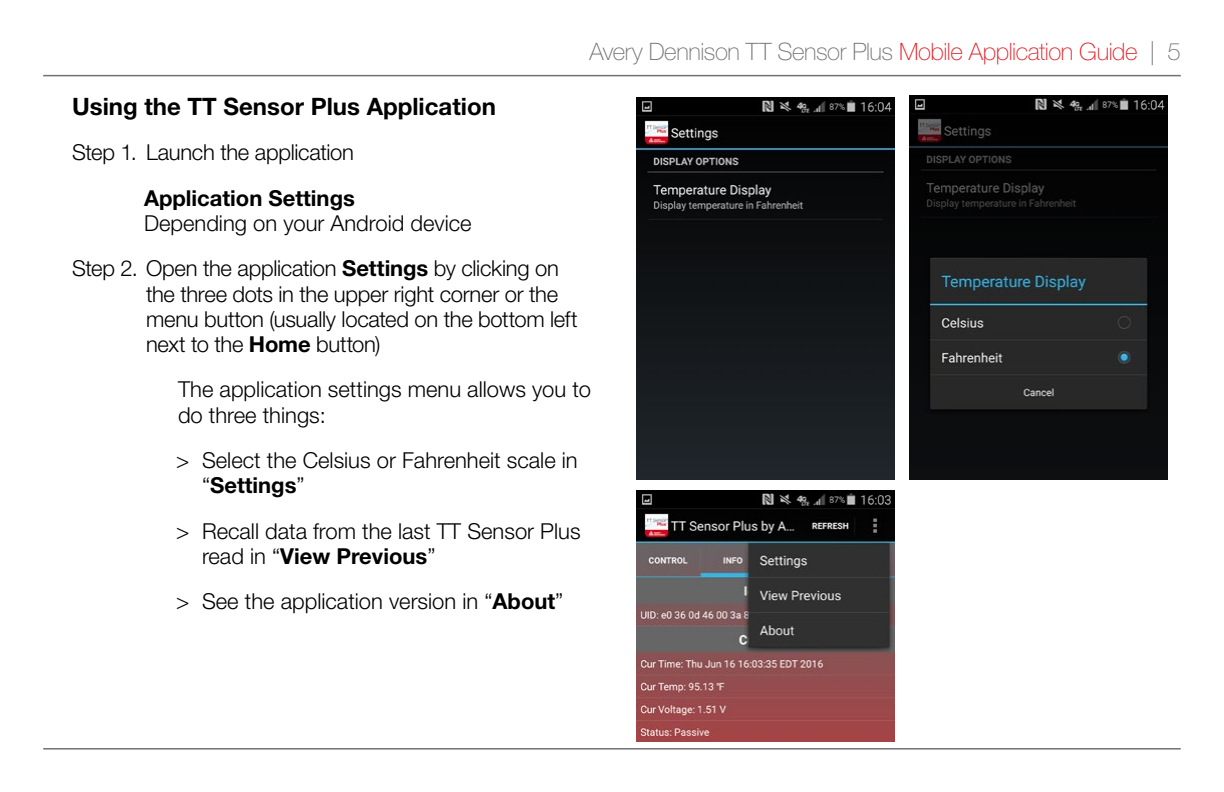
<style>
.page{position:relative;width:1224px;height:792px;background:#fff}
.page>*{position:absolute;margin:0;border:0;box-sizing:border-box;transform-origin:0 0}
.t1{font:100 24px "Helvetica Neue LT Std";letter-spacing:-.02em;color:#717073}
.t2{font:700 24px "Helvetica Neue LT Std";color:#000}
.t3{font:300 22px/25.4px "Helvetica Neue LT Std";color:#000}
.t4{font:700 22px "Helvetica Neue LT Std";color:#000}
.s1{color:#e31b23}
.s2{font-weight:700}
</style>
<div class="page">
<hr style="left:43px;top:748px;width:1138px;height:2px;background:#717073">
<hr style="left:43px;top:75px;width:1138px;height:1px;background:#717073">
<img style="left:636px;top:97px;width:258px;height:383px">
<img style="left:910px;top:95px;width:257px;height:385px">
<img style="left:636px;top:491px;width:258px;height:251px">
<p class="t1" style="left:590px;top:38px;width:593px">Avery Dennison TT Sensor Plus <span class="s1">Mobile Application Guide</span> | 5</p>
<p class="t2" style="left:72px;top:92px;width:425px">Using the TT Sensor Plus Application</p>
<p class="t3" style="left:72px;top:139px;width:283px">Step 1. Launch the application</p>
<p class="t4" style="left:144px;top:184px;width:212px">Application Settings</p>
<p class="t3" style="left:72px;top:200px;width:488px;line-height:45.2px;text-indent:72px">Depending on your Android device<br>Step 2. Open the application <span class="s2">Settings</span> by clicking on</p>
<p class="t3" style="left:146px;top:281px;width:433px">the three dots in the upper right corner or the menu button (usually located on the bottom left next to the <span class="s2">Home</span> button)</p>
<p class="t3" style="left:178px;top:376px;width:415px">The application settings menu allows you to do three things:</p>
<p class="t3" style="left:202px;top:447px;width:377px;text-indent:-26px">&gt; Select the Celsius or Fahrenheit scale in “<span class="s2">Settings</span>”</p>
<p class="t3" style="left:202px;top:518px;width:380px;text-indent:-26px">&gt; Recall data from the last TT Sensor Plus read in “<span class="s2">View Previous</span>”</p>
<p class="t3" style="left:176px;top:588px;width:389px">&gt; See the application version in “<span class="s2">About</span>”</p>
</div>
